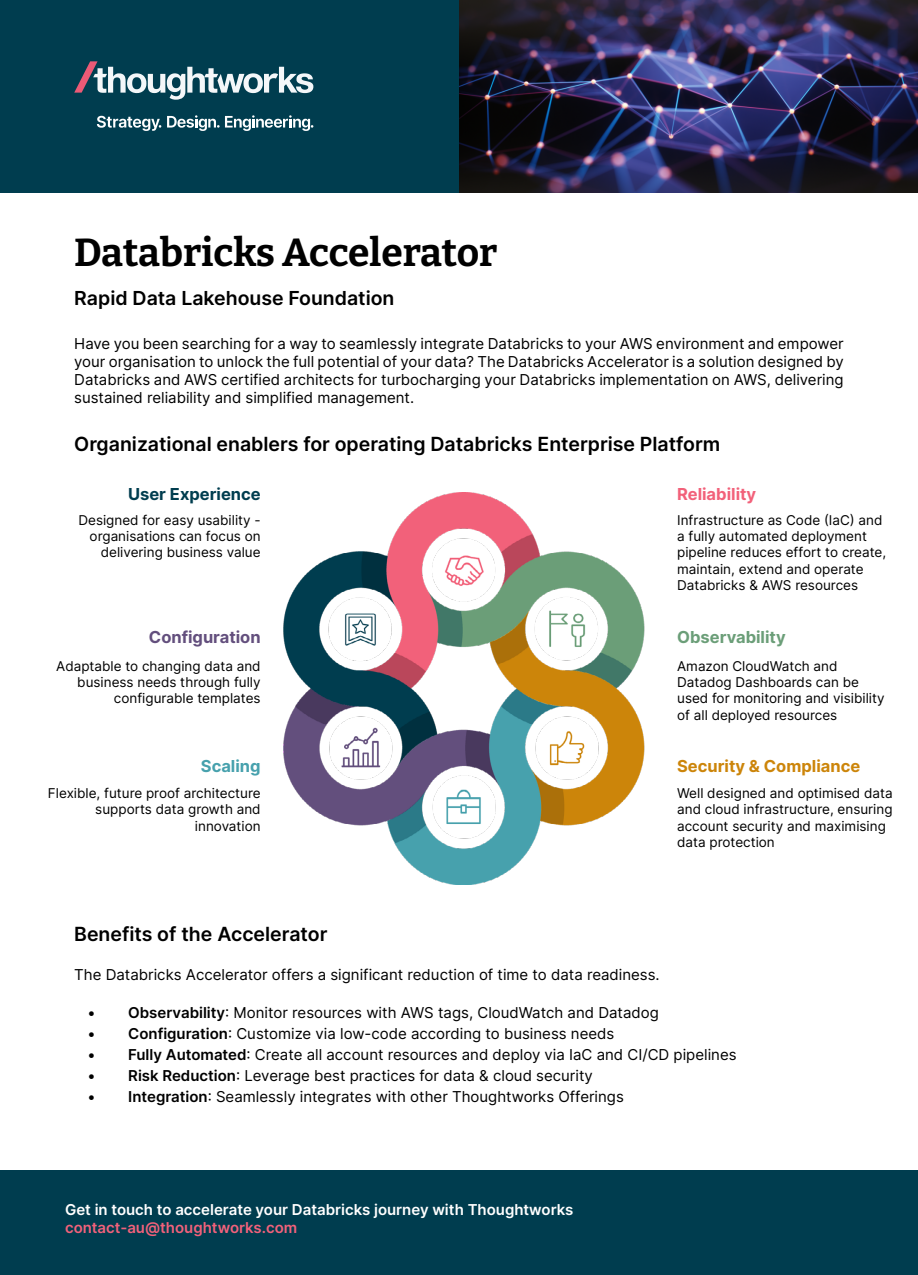
<style>
.page{position:relative;width:918px;height:1275px;background:#fff}
.page>*{position:absolute;margin:0;border:0;box-sizing:border-box;transform-origin:0 0}
.t1{font:700 39px "Bitter";letter-spacing:-.005em;color:#000}
.t2{font:600 19.5px "Inter";color:#000}
.t3{font:600 19.35px "Inter";color:#000}
.t4{font:700 16.5px "Inter";color:#cc850a}
.t5{font:700 16.5px "Inter";color:#003d4f}
.t6{font:700 16.5px "Inter";color:#634f7d}
.t7{font:700 16.5px "Inter";color:#6b9e78}
.t8{font:700 16.5px "Inter";color:#f2617a}
.t9{font:700 16.5px "Inter";color:#47a1ad}
.t10{font:15px/18px "Inter";color:#000;text-align:justify}
.t11{font:600 15px "Inter";color:#fff}
.t12{font:600 15px "Inter";color:#f2617a}
.t13{font:13.5px/16.2px "Inter";color:#000;text-align:right}
.s1{font-weight:600}
</style>
<div class="page">
<div style="left:0;top:1170px;width:918px;height:104px;background:#003d4f"></div>
<img style="left:283px;top:492px;width:362px;height:392px">
<div style="left:0;top:0;width:463px;height:192px;background:#003d4f"></div>
<img style="left:459px;top:0;width:459px;height:192px">
<svg style="left:74px;top:61px;width:239px;height:39px"></svg>
<svg style="left:97px;top:116px;width:64px;height:15px"></svg>
<svg style="left:167px;top:115px;width:146px;height:16px"></svg>
<h1 class="t1" style="left:74px;top:228px;width:425px">Databricks Accelerator</h1>
<p class="t3" style="left:74px;top:284px;width:322px">Rapid Data Lakehouse Foundation</p>
<p class="t10" style="left:74px;top:334px;width:771px">Have you been searching for a way to seamlessly integrate Databricks to your AWS environment and empower your organisation to unlock the full potential of your data? The Databricks Accelerator is a solution designed by Databricks and AWS certified architects for turbocharging your Databricks implementation on AWS, delivering sustained reliability and simplified management.</p>
<h2 class="t2" style="left:74px;top:429px;width:648px">Organizational enablers for operating Databricks Enterprise Platform</h2>
<p class="t5" style="left:128px;top:482px;width:134px">User Experience</p>
<p class="t8" style="left:677px;top:482px;width:81px">Reliability</p>
<p class="t13" style="left:78px;top:511px;width:184px">Designed for easy usability - organisations can focus on delivering business value</p>
<p class="t13" style="left:677px;top:511px;width:211px;text-align:left">Infrastructure as Code (IaC) and a fully automated deployment pipeline reduces effort to create, maintain, extend and operate<br>Databricks &amp; AWS resources</p>
<p class="t6" style="left:149px;top:625px;width:113px">Configuration</p>
<p class="t7" style="left:677px;top:625px;width:110px">Observability</p>
<p class="t13" style="left:56px;top:657px;width:206px">Adaptable to changing data and business needs through fully configurable templates</p>
<p class="t13" style="left:677px;top:657px;width:209px;text-align:left">Amazon CloudWatch and<br>Datadog Dashboards can be used for monitoring and visibility of all deployed resources</p>
<p class="t9" style="left:201px;top:754px;width:61px">Scaling</p>
<p class="t4" style="left:677px;top:754px;width:185px">Security &amp; Compliance</p>
<p class="t13" style="left:48px;top:785px;width:214px">Flexible, future proof architecture supports data growth and innovation</p>
<p class="t13" style="left:677px;top:785px;width:217px;text-align:left">Well designed and optimised data and cloud infrastructure, ensuring account security and maximising data protection</p>
<h2 class="t2" style="left:74px;top:920px;width:255px">Benefits of the Accelerator</h2>
<p class="t10" style="left:74px;top:965px;width:587px">The Databricks Accelerator offers a significant reduction of time to data readiness.</p>
<p class="t10" style="left:88px;top:1003px;width:573px"><span class="s1">• Observability</span>: Monitor resources with AWS tags, CloudWatch and Datadog</p>
<p class="t10" style="left:88px;top:1024px;width:528px"><span class="s1">• Configuration</span>: Customize via low-code according to business needs</p>
<p class="t10" style="left:88px;top:1045px;width:650px"><span class="s1">• Fully Automated</span>: Create all account resources and deploy via IaC and CI/CD pipelines</p>
<p class="t10" style="left:88px;top:1066px;width:507px"><span class="s1">• Risk Reduction</span>: Leverage best practices for data &amp; cloud security</p>
<p class="t10" style="left:88px;top:1087px;width:538px"><span class="s1">• Integration</span>: Seamlessly integrates with other Thoughtworks Offerings</p>
<p class="t11" style="left:65px;top:1198px;width:510px">Get in touch to accelerate your Databricks journey with Thoughtworks</p>
<p class="t12" style="left:65px;top:1216px;width:234px">contact-au@thoughtworks.com</p>
</div>
